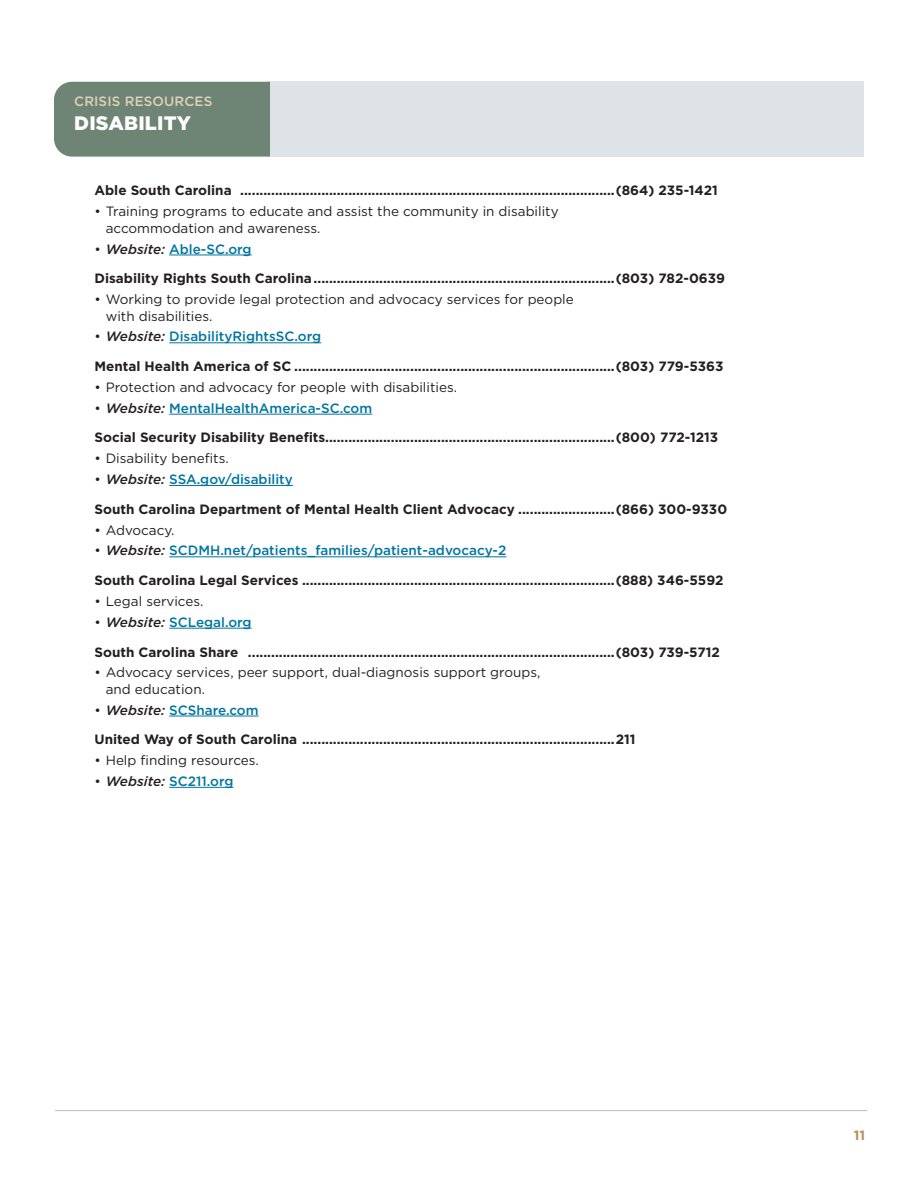
<style>
.page{position:relative;width:918px;height:1188px;background:#fff}
.page>*{position:absolute;margin:0;border:0;box-sizing:border-box;transform-origin:0 0}
.t1{font:900 19.5px "Gotham";letter-spacing:.01em;color:#fff}
.Crisis_text_phone_numbers{font:700 13.5px "Gotham";color:#231f20}
.Crisis_detail{font:13.5px/16.5px "Gotham";color:#231f20}
.Crisis_detail-2{font:500 13.5px "Gotham";color:#0075a1}
.Body_Copty{font:13.5px "Gotham";color:#231f20}
.t2{font:500 13.5px "Gotham";letter-spacing:.01em;color:#dfd1b7}
.t3{font:700 13.5px "Gotham";color:#ba8e59}
.s1{font-weight:400;color:#231f20}
.s2{font-style:italic;color:#231f20}
</style>
<div class="page">
<hr style="left:55px;top:1110px;width:812px;height:1px;background:#bcbdc0">
<div style="left:268px;top:81px;width:596px;height:76px;background:#dee3e7"></div>
<div style="left:54px;top:82px;width:216px;height:75px;background:#6e8475"></div>
<hr style="left:169px;top:255px;width:83px;height:1px;background:#0075a1">
<hr style="left:169px;top:342px;width:152px;height:1px;background:#0075a1">
<hr style="left:169px;top:414px;width:203px;height:1px;background:#0075a1">
<hr style="left:169px;top:485px;width:124px;height:1px;background:#0075a1">
<hr style="left:169px;top:556px;width:337px;height:1px;background:#0075a1">
<hr style="left:169px;top:628px;width:83px;height:1px;background:#0075a1">
<hr style="left:169px;top:716px;width:90px;height:1px;background:#0075a1">
<hr style="left:169px;top:787px;width:64px;height:1px;background:#0075a1">
<p class="t2" style="left:74px;top:93px;width:140px">CRISIS RESOURCES</p>
<p class="t1" style="left:74px;top:109px;width:118px">DISABILITY</p>
<p class="Crisis_text_phone_numbers" style="left:94px;top:182px;width:625px">Able South Carolina .................................................................................................(864) 235-1421</p>
<p class="Crisis_detail" style="left:106px;top:203px;width:454px;text-indent:-11px">• Training programs to educate and assist the community in disability accommodation and awareness.</p>
<p class="Crisis_detail-2" style="left:94px;top:240px;width:159px"><span class="s1">•</span> <span class="s2">Website:</span> Able-SC.org</p>
<p class="Crisis_text_phone_numbers" style="left:95px;top:270px;width:632px">Disability Rights South Carolina..............................................................................(803) 782-0639</p>
<p class="Crisis_detail" style="left:106px;top:291px;width:470px;text-indent:-11px">• Working to provide legal protection and advocacy services for people with disabilities.</p>
<p class="Crisis_detail-2" style="left:94px;top:328px;width:228px"><span class="s1">•</span> <span class="s2">Website:</span> DisabilityRightsSC.org</p>
<p class="Crisis_text_phone_numbers" style="left:95px;top:357px;width:630px">Mental Health America of SC ...................................................................................(803) 779-5363</p>
<p class="Body_Copty" style="left:94px;top:379px;width:364px">• Protection and advocacy for people with disabilities.</p>
<p class="Crisis_detail-2" style="left:94px;top:399px;width:279px"><span class="s1">•</span> <span class="s2">Website:</span> MentalHealthAmerica-SC.com</p>
<p class="Crisis_text_phone_numbers" style="left:95px;top:429px;width:625px">Social Security Disability Benefits...........................................................................(800) 772-1213</p>
<p class="Crisis_detail" style="left:94px;top:450px;width:136px">• Disability benefits.</p>
<p class="Crisis_detail-2" style="left:94px;top:471px;width:200px"><span class="s1">•</span> <span class="s2">Website:</span> SSA.gov/disability</p>
<p class="Crisis_text_phone_numbers" style="left:95px;top:500px;width:634px">South Carolina Department of Mental Health Client Advocacy .........................(866) 300-9330</p>
<p class="Crisis_detail" style="left:94px;top:521px;width:82px">• Advocacy.</p>
<p class="Crisis_detail-2" style="left:94px;top:542px;width:413px"><span class="s1">•</span> <span class="s2">Website:</span> SCDMH.net/patients_families/patient-advocacy-2</p>
<p class="Crisis_text_phone_numbers" style="left:95px;top:571px;width:631px">South Carolina Legal Services .................................................................................(888) 346-5592</p>
<p class="Crisis_detail" style="left:94px;top:593px;width:111px">• Legal services.</p>
<p class="Crisis_detail-2" style="left:94px;top:613px;width:159px"><span class="s1">•</span> <span class="s2">Website:</span> SCLegal.org</p>
<p class="Crisis_text_phone_numbers" style="left:95px;top:643px;width:627px">South Carolina Share ...............................................................................................(803) 739-5712</p>
<p class="Crisis_detail" style="left:106px;top:664px;width:436px;text-indent:-11px">• Advocacy services, peer support, dual-diagnosis support groups, and education.</p>
<p class="Crisis_detail-2" style="left:94px;top:701px;width:166px"><span class="s1">•</span> <span class="s2">Website:</span> SCShare.com</p>
<p class="Crisis_text_phone_numbers" style="left:95px;top:731px;width:543px">United Way of South Carolina .................................................................................211</p>
<p class="Crisis_detail" style="left:94px;top:752px;width:166px">• Help finding resources.</p>
<p class="Crisis_detail-2" style="left:94px;top:772px;width:140px"><span class="s1">•</span> <span class="s2">Website:</span> SC211.org</p>
<p class="t3" style="left:854px;top:1126px;width:13px">11</p>
</div>
